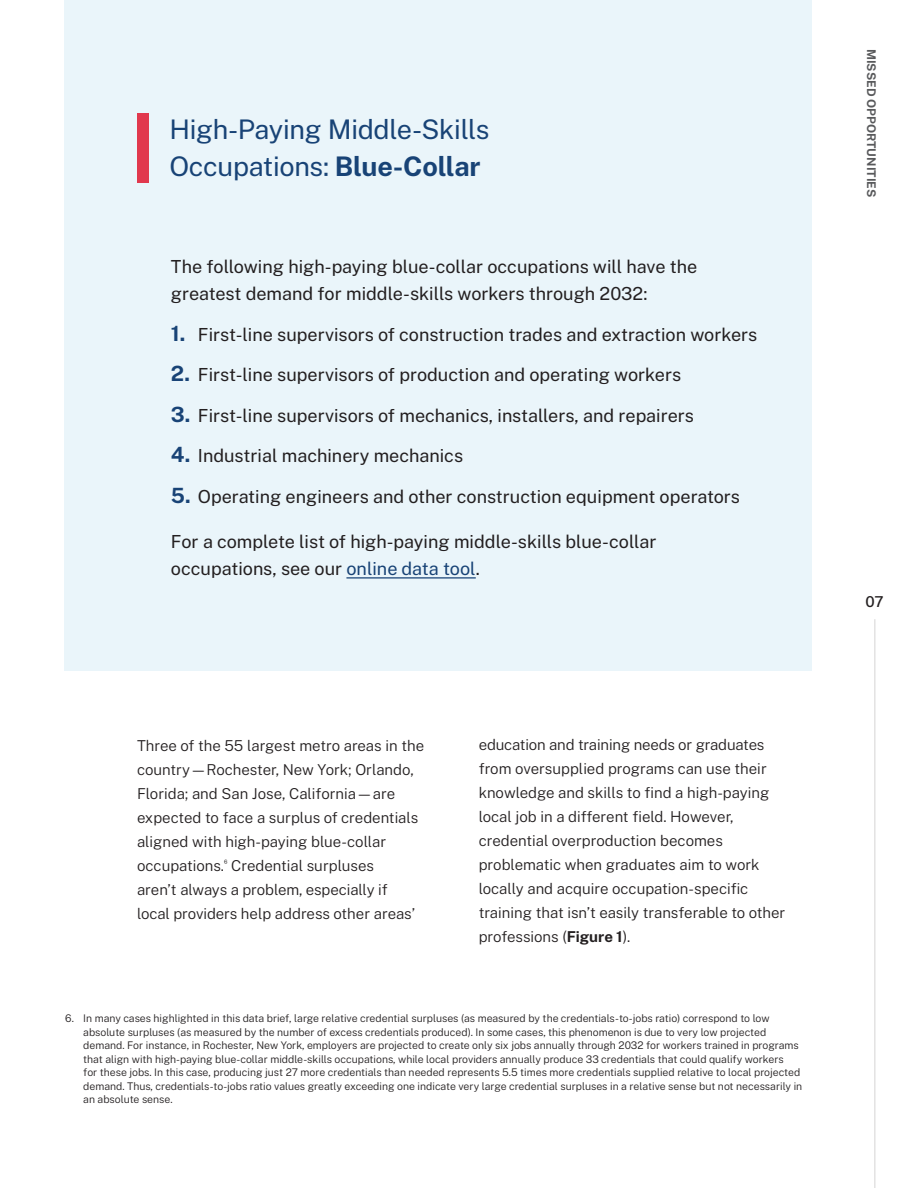
<style>
.page{position:relative;width:918px;height:1188px;background:#fff}
.page>*{position:absolute;margin:0;border:0;box-sizing:border-box;transform-origin:0 0}
.t1{font:27px/37.5px "Public Sans";letter-spacing:-.01em;color:#184376}
.bullets_in_body{font:18px/27px "Public Sans";color:#231f20}
.t2{font:300 15px/24px "Public Sans";color:#231f20}
.t3{font:500 15px "Public Sans";color:#231f20}
.t4{font:700 12px "Public Sans";color:#58595b}
.t5{font:300 10.5px/13.5px "Public Sans";color:#231f20}
.s1{font-weight:700}
.s2{font-weight:700;font-size:21px;color:#184376}
.s3{color:#184376}
</style>
<div class="page">
<hr style="left:874px;top:619px;width:1px;height:569px;background:#231f20">
<div style="left:64px;top:0;width:748px;height:670px;background:#eaf5fa"></div>
<hr style="left:346px;top:577px;width:130px;height:2px;background:#184376">
<div style="left:137px;top:113px;width:12px;height:70px;background:#e1384d"></div>
<p class="t1" style="left:170px;top:110px;width:321px">High-Paying Middle-Skills<br>Occupations: <span class="s1">Blue-Collar</span></p>
<p class="bullets_in_body" style="left:171px;top:253px;width:528px">The following high-paying blue-collar occupations will have the greatest demand for middle-skills workers through 2032:</p>
<p class="bullets_in_body" style="left:171px;top:320px;width:588px"><span class="s2">1.</span> First-line supervisors of construction trades and extraction workers</p>
<p class="bullets_in_body" style="left:171px;top:361px;width:512px"><span class="s2">2.</span> First-line supervisors of production and operating workers</p>
<p class="bullets_in_body" style="left:171px;top:401px;width:525px"><span class="s2">3.</span> First-line supervisors of mechanics, installers, and repairers</p>
<p class="bullets_in_body" style="left:171px;top:442px;width:294px"><span class="s2">4.</span> Industrial machinery mechanics</p>
<p class="bullets_in_body" style="left:171px;top:482px;width:571px"><span class="s2">5.</span> Operating engineers and other construction equipment operators</p>
<p class="bullets_in_body" style="left:171px;top:527px;width:487px">For a complete list of high-paying middle-skills blue-collar occupations, see our <span class="s3">online data tool</span>.</p>
<p class="t2" style="left:137px;top:733px;width:289px">Three of the 55 largest metro areas in the country—Rochester, New York; Orlando, Florida; and San Jose, California—are expected to face a surplus of credentials aligned with high-paying blue-collar occupations.<sup>6</sup> Credential surpluses<br>aren’t always a problem, especially if local providers help address other areas’</p>
<p class="t2" style="left:479px;top:732px;width:308px">education and training needs or graduates from oversupplied programs can use their knowledge and skills to find a high-paying local job in a different field. However, credential overproduction becomes problematic when graduates aim to work locally and acquire occupation-specific training that isn’t easily transferable to other professions (<span class="s1">Figure 1</span>).</p>
<p class="t5" style="left:83px;top:1011px;width:721px;text-indent:-18px">6. In many cases highlighted in this data brief, large relative credential surpluses (as measured by the credentials-to-jobs ratio) correspond to low absolute surpluses (as measured by the number of excess credentials produced). In some cases, this phenomenon is due to very low projected demand. For instance, in Rochester, New York, employers are projected to create only six jobs annually through 2032 for workers trained in programs that align with high-paying blue-collar middle-skills occupations, while local providers annually produce 33 credentials that could qualify workers<br>for these jobs. In this case, producing just 27 more credentials than needed represents 5.5 times more credentials supplied relative to local projected demand. Thus, credentials-to-jobs ratio values greatly exceeding one indicate very large credential surpluses in a relative sense but not necessarily in an absolute sense.</p>
<p class="t4" style="left:879px;top:49px;width:150px;rotate:90deg">MISSED OPPORTUNITIES</p>
<h3 class="t3" style="left:865px;top:592px;width:20px">07</h3>
</div>
